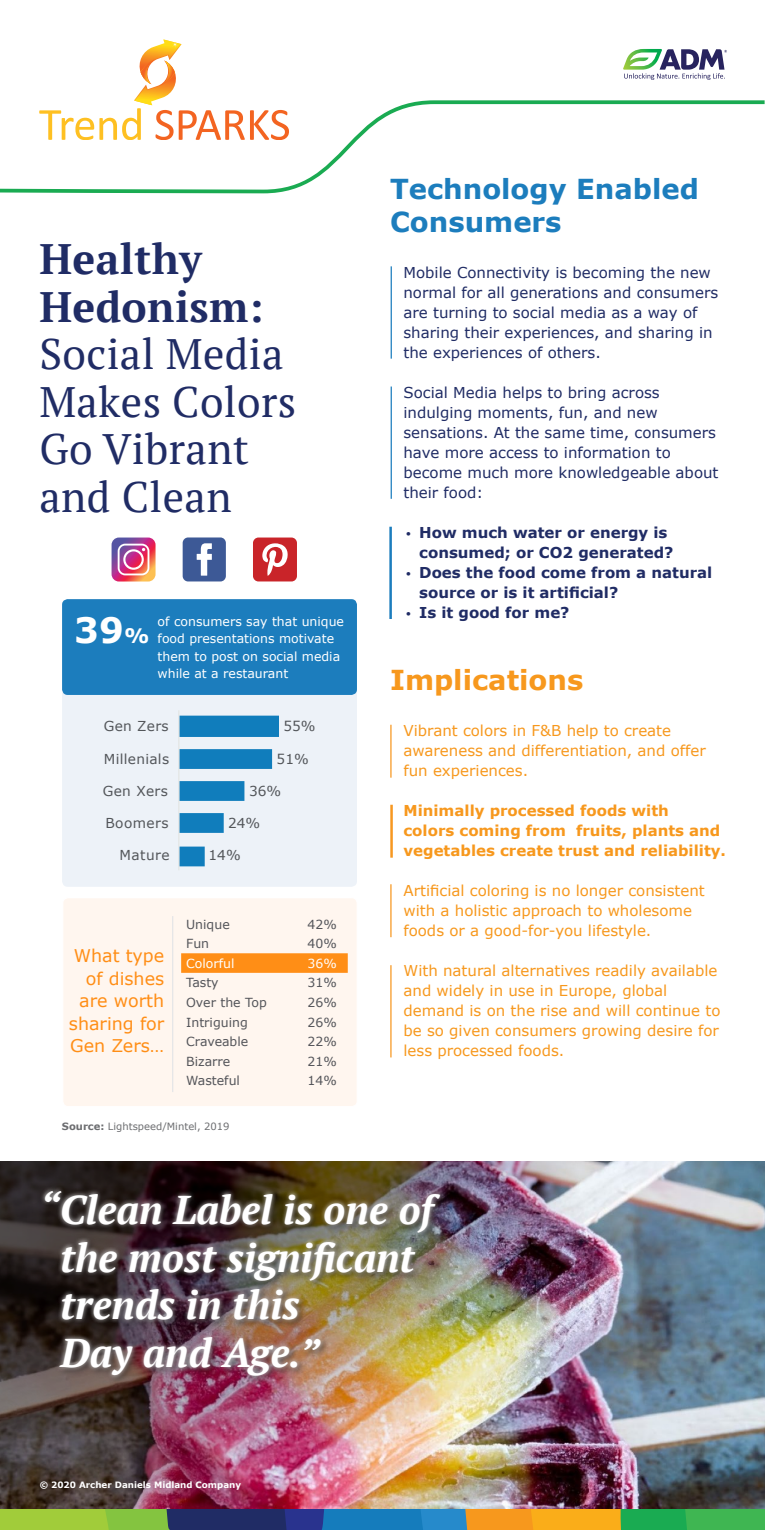
<style>
.page{position:relative;width:765px;height:1530px;background:#fff}
.page>*{position:absolute;margin:0;border:0;box-sizing:border-box;transform-origin:0 0}
.t1{font:42.5px/47.5px "PT Serif";letter-spacing:.01em;color:#202c65}
.t2{font:700 42.5px/47.5px "PT Serif";letter-spacing:.01em;color:#202c65}
.t3{font:italic 700 40px/47.5px "PT Serif";color:#fff}
.Callout_Text{font:700 35px "Verdana";color:#fff}
.Subtitle{font:700 27.5px/32.5px "Verdana";color:#1c7dbd}
.Subtitle-2{font:700 27.5px "Verdana";color:#f7981d}
.Blue_Body_Text{font:17.5px/22.5px "Verdana";color:#ff8e16;text-align:right}
.t4{font:15px/20px "Verdana";color:#f7981d}
.t5{font:15px/20px "Verdana";color:#202c65}
.t6{font:700 15px/20px "Verdana";color:#202c65}
.t7{font:700 15px/20px "Verdana";color:#f7981d}
.t8{font:13.75px "Verdana";letter-spacing:.02em;color:#53565a}
.Callout_Text-2{font:12.5px/17.5px "Verdana";color:#fff}
.t9{font:12.5px "Verdana";color:#54555a}
.Source_1{font:10px "Verdana";color:#6c6d70}
.t10{font:700 8.75px "Verdana";color:#fff}
.s1{font-size:20px}
.s2{font-weight:700}
.s3{font-weight:400;font-size:10px}
</style>
<div class="page">
<svg style="left:623px;top:49px;width:104px;height:31px"></svg>
<svg style="left:0;top:1509px;width:765px;height:21px;background:#678f5c"></svg>
<svg style="left:134px;top:39px;width:48px;height:61px"></svg>
<img style="left:0;top:1161px;width:765px;height:348px">
<svg style="left:0;top:100px;width:765px;height:93px"></svg>
<div style="left:62px;top:599px;width:295px;height:288px;background:#edf2f8;border-radius:6px"></div>
<svg style="left:180px;top:716px;width:99px;height:150px"></svg>
<hr style="left:178px;top:710px;width:2px;height:160px;background:#e5e8e8">
<div style="left:63px;top:898px;width:294px;height:209px;background:#fff6ef;border-radius:6px"></div>
<div style="left:62px;top:897px;width:296px;height:210px;border:1px solid #fff;border-radius:6px"></div>
<svg style="left:181px;top:953px;width:167px;height:20px;background:#ff901b"></svg>
<hr style="left:172px;top:916px;width:1px;height:176px;background:#e5e5e7">
<div style="left:39px;top:1186px;width:412px;height:201px;background:#231f20;opacity:.75"></div>
<div style="left:40px;top:1186px;width:405px;height:194px;background:#fff;opacity:.75"></div>
<hr style="left:391px;top:266px;width:1px;height:93px;background:#1c7dbd">
<hr style="left:390px;top:725px;width:2px;height:53px;background:#f79821">
<hr style="left:390px;top:805px;width:3px;height:53px;background:#f79821">
<hr style="left:390px;top:965px;width:2px;height:92px;background:#f79821">
<hr style="left:391px;top:387px;width:1px;height:112px;background:#1c7dbd">
<hr style="left:389px;top:527px;width:3px;height:92px;background:#1c7dbd">
<svg style="left:112px;top:538px;width:44px;height:44px;background:#cd7091"></svg>
<div style="left:253px;top:538px;width:44px;height:43px;background:#c92429;border-radius:5px"></div>
<svg style="left:262px;top:543px;width:26px;height:33px"></svg>
<div style="left:183px;top:537px;width:43px;height:44px;background:#3d5996;border-radius:5px"></div>
<svg style="left:197px;top:543px;width:15px;height:33px"></svg>
<hr style="left:390px;top:884px;width:2px;height:53px;background:#f79821">
<div style="left:62px;top:599px;width:295px;height:96px;background:#1c7dbd;border-radius:6px"></div>
<p class="t2" style="left:39px;top:235px;width:226px">Healthy<br>Hedonism:</p>
<p class="t1" style="left:39px;top:330px;width:258px">Social Media<br>Makes Colors<br>Go Vibrant and Clean</p>
<p class="Callout_Text" style="left:74px;top:607px;width:77px">39<span class="s1">%</span></p>
<p class="Callout_Text-2" style="left:158px;top:613px;width:188px">of consumers say that unique food presentations motivate them to post on social media while at a restaurant</p>
<p class="t8" style="left:104px;top:716px;width:66px">Gen Zers</p>
<p class="t8" style="left:284px;top:716px;width:34px">55%</p>
<p class="t8" style="left:104px;top:749px;width:67px">Millenials</p>
<p class="t8" style="left:277px;top:749px;width:34px">51%</p>
<p class="t8" style="left:103px;top:781px;width:66px">Gen Xers</p>
<p class="t8" style="left:249px;top:781px;width:34px">36%</p>
<p class="t8" style="left:105px;top:814px;width:65px">Boomers</p>
<p class="t8" style="left:228px;top:814px;width:34px">24%</p>
<p class="t8" style="left:120px;top:846px;width:52px">Mature</p>
<p class="t8" style="left:209px;top:846px;width:34px">14%</p>
<p class="Blue_Body_Text" style="left:69px;top:945px;width:97px">What type of dishes are worth sharing for<br>Gen Zers…</p>
<p class="t9" style="left:186px;top:916px;width:45px">Unique</p>
<p class="t9" style="left:308px;top:916px;width:31px">42%</p>
<p class="t9" style="left:186px;top:936px;width:25px">Fun</p>
<p class="t9" style="left:308px;top:936px;width:31px">40%</p>
<p class="Callout_Text-2" style="left:186px;top:955px;width:50px">Colorful</p>
<p class="Callout_Text-2" style="left:308px;top:955px;width:31px">36%</p>
<p class="t9" style="left:186px;top:975px;width:34px">Tasty</p>
<p class="t9" style="left:308px;top:975px;width:31px">31%</p>
<p class="t9" style="left:186px;top:994px;width:82px">Over the Top</p>
<p class="t9" style="left:308px;top:994px;width:31px">26%</p>
<p class="t9" style="left:186px;top:1014px;width:63px">Intriguing</p>
<p class="t9" style="left:308px;top:1014px;width:31px">26%</p>
<p class="t9" style="left:186px;top:1034px;width:64px">Craveable</p>
<p class="t9" style="left:308px;top:1034px;width:31px">22%</p>
<p class="t9" style="left:186px;top:1053px;width:46px">Bizarre</p>
<p class="t9" style="left:308px;top:1053px;width:31px">21%</p>
<p class="t9" style="left:186px;top:1073px;width:55px">Wasteful</p>
<p class="t9" style="left:308px;top:1073px;width:31px">14%</p>
<p class="Source_1" style="left:62px;top:1120px;width:169px"><span class="s2">Source:</span> Lightspeed/Mintel, 2019</p>
<p class="Subtitle" style="left:390px;top:173px;width:310px">Technology Enabled<br>Consumers</p>
<p class="t5" style="left:403px;top:263px;width:316px">Mobile Connectivity is becoming the new normal for all generations and consumers are turning to social media as a way of sharing their experiences, and sharing in the experiences of others.</p>
<p class="t5" style="left:403px;top:383px;width:317px">Social Media helps to bring across indulging moments, fun, and new sensations. At the same time, consumers have more access to information to become much more knowledgeable about their food:</p>
<p class="t6" style="left:419px;top:523px;width:256px;text-indent:-13px"><span class="s3">•</span> How much water or energy is consumed; or CO2 generated?</p>
<p class="t6" style="left:419px;top:563px;width:295px;text-indent:-13px"><span class="s3">•</span> Does the food come from a natural source or is it artificial?</p>
<p class="t6" style="left:406px;top:603px;width:165px"><span class="s3">•</span> Is it good for me?</p>
<p class="Subtitle-2" style="left:390px;top:662px;width:195px">Implications</p>
<p class="t4" style="left:403px;top:721px;width:304px">Vibrant colors in F&amp;B help to create awareness and differentiation, and offer fun experiences.</p>
<p class="t7" style="left:403px;top:801px;width:324px">Minimally processed foods with<br>colors coming from fruits, plants and vegetables create trust and reliability.</p>
<p class="t4" style="left:403px;top:881px;width:303px">Artificial coloring is no longer consistent with a holistic approach to wholesome foods or a good-for-you lifestyle.</p>
<p class="t4" style="left:403px;top:961px;width:318px">With natural alternatives readily available and widely in use in Europe, global demand is on the rise and will continue to be so given consumers growing desire for less processed foods.</p>
<p class="t3" style="left:61px;top:1186px;width:374px;text-indent:-21px">“Clean Label is one of the most significant trends in this<br>Day and Age.”</p>
<p class="t10" style="left:40px;top:1479px;width:203px">© 2020 Archer Daniels Midland Company</p>
</div>
